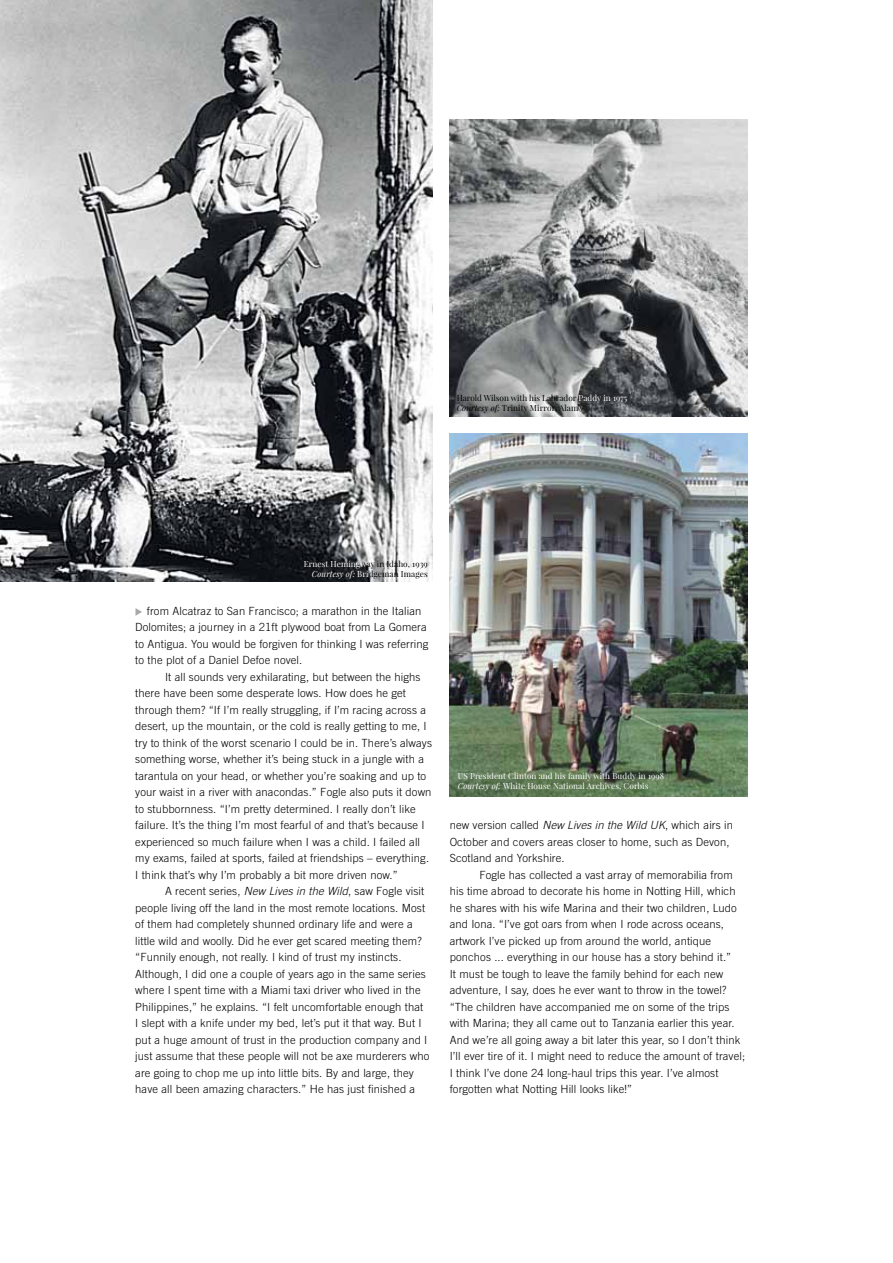
<style>
.page{position:relative;width:893px;height:1263px;background:#fff}
.page>*{position:absolute;margin:0;border:0;box-sizing:border-box;transform-origin:0 0}
.t1{font:300 11.25px/16.5px "Trade Gothic LT";letter-spacing:.01em;color:#000}
.t2{font:8.25px/9.9px "Playfair Display";letter-spacing:.01em;color:#000}
.t3{font:8.25px/9.9px "Playfair Display";letter-spacing:.01em;color:#fff}
.s1{color:#fff}
.s2{font-style:italic}
.s3{font-style:italic;color:#fff}
</style>
<div class="page">
<img style="left:0;top:0;width:433px;height:582px">
<img style="left:450px;top:120px;width:297px;height:297px">
<img style="left:450px;top:433px;width:297px;height:363px">
<svg style="left:135px;top:608px;width:7px;height:8px"></svg>
<p class="t2" style="left:457px;top:393px;width:172px">Harold Wilson with his Labrador <span class="s1">Paddy in 1975<br></span><span class="s2">Courtesy of:</span> Trinity Mirror, Alam<span class="s1">y</span></p>
<p class="t2" style="left:304px;top:559px;width:125px;text-align:right"><span class="s1">Ernest Hemingw</span>ay in Idaho, 1939<br><span class="s3">Courtesy of:</span> <span class="s1">Bri</span>dgeman Images</p>
<p class="t1" style="left:135px;top:602px;width:295px;text-indent:12px">from Alcatraz to San Francisco; a marathon in the Italian Dolomites; a journey in a 21ft plywood boat from La Gomera to Antigua. You would be forgiven for thinking I was referring to the plot of a Daniel Defoe novel.</p>
<p class="t1" style="left:135px;top:668px;width:298px;text-indent:30px">It all sounds very exhilarating, but between the highs there have been some desperate lows. How does he get through them? “If I’m really struggling, if I’m racing across a desert, up the mountain, or the cold is really getting to me, I try to think of the worst scenario I could be in. There’s always something worse, whether it’s being stuck in a jungle with a tarantula on your head, or whether you’re soaking and up to your waist in a river with anacondas.” Fogle also puts it down to stubbornness. “I’m pretty determined. I really don’t like failure. It’s the thing I’m most fearful of and that’s because I experienced so much failure when I was a child. I failed all my exams, failed at sports, failed at friendships – everything.<br>I think that’s why I’m probably a bit more driven now.”</p>
<p class="t1" style="left:135px;top:883px;width:296px;text-indent:30px">A recent series, <span class="s2">New Lives in the Wild</span>, saw Fogle visit people living off the land in the most remote locations. Most of them had completely shunned ordinary life and were a little wild and woolly. Did he ever get scared meeting them? “Funnily enough, not really. I kind of trust my instincts.<br>Although, I did one a couple of years ago in the same series where I spent time with a Miami taxi driver who lived in the Philippines,” he explains. “I felt uncomfortable enough that<br>I slept with a knife under my bed, let’s put it that way. But I put a huge amount of trust in the production company and I just assume that these people will not be axe murderers who are going to chop me up into little bits. By and large, they have all been amazing characters.” He has just finished a</p>
<p class="t3" style="left:458px;top:771px;width:208px">US President Clinton and his family with Buddy in 1998<br><span class="s2">Courtesy of:</span> White House National Archives, Corbis</p>
<p class="t1" style="left:450px;top:817px;width:285px">new version called <span class="s2">New Lives in the Wild UK</span>, which airs in<br>October and covers areas closer to home, such as Devon,<br>Scotland and Yorkshire.</p>
<p class="t1" style="left:450px;top:866px;width:297px;text-indent:30px">Fogle has collected a vast array of memorabilia from his time abroad to decorate his home in Notting Hill, which he shares with his wife Marina and their two children, Ludo and Iona. “I’ve got oars from when I rode across oceans, artwork I’ve picked up from around the world, antique ponchos ... everything in our house has a story behind it.”<br>It must be tough to leave the family behind for each new adventure, I say, does he ever want to throw in the towel? “The children have accompanied me on some of the trips with Marina; they all came out to Tanzania earlier this year.<br>And we’re all going away a bit later this year, so I don’t think I’ll ever tire of it. I might need to reduce the amount of travel; I think I’ve done 24 long-haul trips this year. I’ve almost forgotten what Notting Hill looks like!”</p>
</div>
